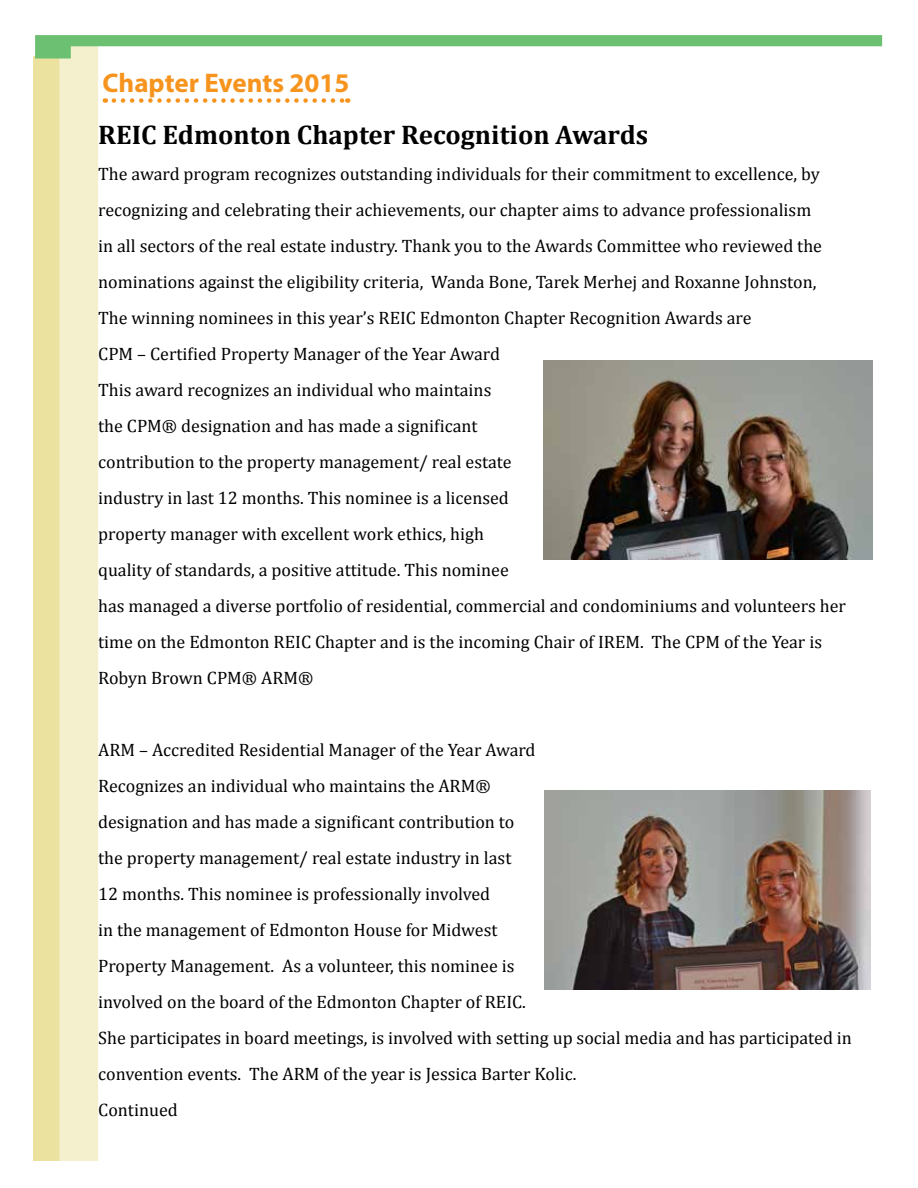
<style>
.page{position:relative;width:918px;height:1188px;background:#fff}
.page>*{position:absolute;margin:0;border:0;box-sizing:border-box;transform-origin:0 0}
.t1{font:700 27px "Cambria";color:#000}
.t2{font:700 27px "Myriad Pro";color:#f7941e}
.t3{font:18px/36px "Cambria";color:#000}
</style>
<div class="page">
<img style="left:543px;top:361px;width:330px;height:199px">
<img style="left:545px;top:791px;width:326px;height:198px">
<div style="left:33px;top:56px;width:36px;height:1105px;background:#ebe29f"></div>
<div style="left:59px;top:43px;width:39px;height:1118px;background:#f4efcd"></div>
<svg style="left:35px;top:35px;width:847px;height:24px"></svg>
<svg style="left:114px;top:98px;width:234px;height:5px"></svg>
<h1 class="t2" style="left:103px;top:65px;width:248px">Chapter Events 2015</h1>
<h1 class="t1" style="left:98px;top:116px;width:551px">REIC Edmonton Chapter Recognition Awards</h1>
<p class="t3" style="left:98px;top:156px;width:749px">The award program recognizes outstanding individuals for their commitment to excellence, by recognizing and celebrating their achievements, our chapter aims to advance professionalism<br>in all sectors of the real estate industry. Thank you to the Awards Committee who reviewed the nominations against the eligibility criteria, Wanda Bone, Tarek Merhej and Roxanne Johnston, The winning nominees in this year’s REIC Edmonton Chapter Recognition Awards are<br>CPM – Certified Property Manager of the Year Award<br>This award recognizes an individual who maintains<br>the CPM® designation and has made a significant<br>contribution to the property management/ real estate<br>industry in last 12 months. This nominee is a licensed<br>property manager with excellent work ethics, high<br>quality of standards, a positive attitude. This nominee<br>has managed a diverse portfolio of residential, commercial and condominiums and volunteers her time on the Edmonton REIC Chapter and is the incoming Chair of IREM. The CPM of the Year is Robyn Brown CPM® ARM®</p>
<p class="t3" style="left:98px;top:732px;width:755px">ARM – Accredited Residential Manager of the Year Award<br>Recognizes an individual who maintains the ARM®<br>designation and has made a significant contribution to<br>the property management/ real estate industry in last<br>12 months. This nominee is professionally involved<br>in the management of Edmonton House for Midwest<br>Property Management. As a volunteer, this nominee is<br>involved on the board of the Edmonton Chapter of REIC.<br>She participates in board meetings, is involved with setting up social media and has participated in convention events. The ARM of the year is Jessica Barter Kolic.<br>Continued</p>
</div>
